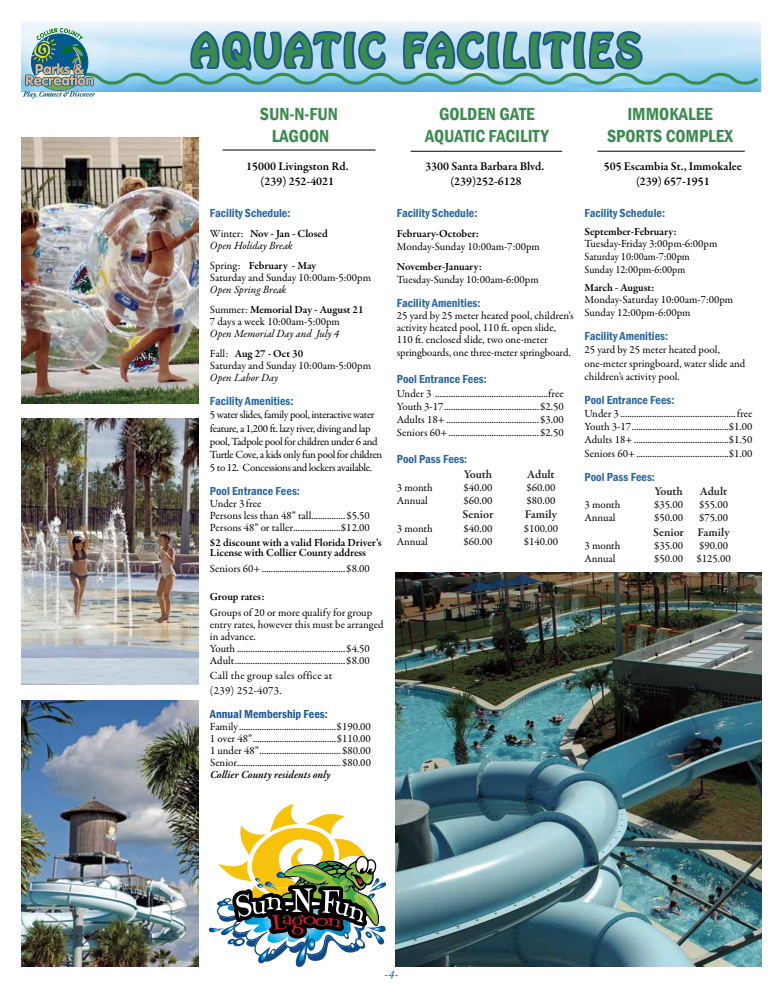
<style>
.page{position:relative;width:783px;height:990px;background:#fff}
.page>*{position:absolute;margin:0;border:0;box-sizing:border-box;transform-origin:0 0}
.t1{font:40px "Hobo Std";letter-spacing:.08em;color:#3a8c4e}
.t2{font:600 condensed 18px/21.6px "Franklin Gothic";color:#3a8c4e;text-align:center}
.t3{font:600 condensed 12px "Franklin Gothic";color:#2c68a3}
.t4{font:600 12px/14.4px "Garamond Premr Pro";color:#000;text-align:center}
.t5{font:600 12px "Garamond Premr Pro";letter-spacing:-.005em;color:#222324}
.t6{font:600 condensed 12px "Franklin Gothic";color:#1d5794}
.t7{font:italic 12px "Garamond Premr Pro";color:#00598f}
.t8{font:11px/12px "Garamond Premr Pro";letter-spacing:-.005em;color:#000}
.t9{font:11px/13.2px "Garamond Premr Pro";letter-spacing:-.03em;color:#000}
.t10{font:600 11px/20px "Garamond Premr Pro";letter-spacing:-.005em;color:#000}
.t11{font:italic 11px/12px "Garamond Premr Pro";color:#000}
.t12{font:11px/15px "Garamond Premr Pro";letter-spacing:.02em;color:#000}
.t13{font:italic 600 11px "Garamond Premr Pro";letter-spacing:-.005em;color:#000}
.s1{font-style:normal}
.s2{font-weight:600;font-style:normal}
.s3{font-weight:600}
.s4{font-weight:400;font-style:italic}
.s5{font-weight:400}
</style>
<div class="page">
<svg style="left:23px;top:28px;width:738px;height:71px;background:#92bed5"></svg>
<hr style="left:597px;top:151px;width:148px;height:1px;background:#000">
<hr style="left:411px;top:151px;width:151px;height:1px;background:#000">
<hr style="left:223px;top:150px;width:153px;height:1px;background:#000">
<img style="left:396px;top:573px;width:365px;height:393px">
<img style="left:22px;top:701px;width:177px;height:266px">
<img style="left:22px;top:418px;width:177px;height:267px">
<img style="left:22px;top:137px;width:176px;height:266px">
<svg style="left:209px;top:804px;width:177px;height:163px"></svg>
<h1 class="t1" style="left:191px;top:23px;width:452px">AQUATIC FACILITIES</h1>
<h2 class="t2" style="left:272px;top:103px;width:48px;text-align:left;text-indent:-12px">Sun-n-fun<br>Lagoon</h2>
<p class="t4" style="left:246px;top:160px;width:104px">15000 Livingston Rd. (239) 252-4021</p>
<p class="t3" style="left:210px;top:205px;width:82px">Facility Schedule:</p>
<p class="t11" style="left:210px;top:228px;width:120px"><span class="s1">Winter:</span> <span class="s2">Nov - Jan - Closed<br></span>Open Holiday Break</p>
<p class="t8" style="left:210px;top:260px;width:163px">Spring: <span class="s3">February - May<br></span>Saturday and Sunday 10:00am-5:00pm</p>
<p class="t10" style="left:210px;top:280px;width:155px"><span class="s4">Open Spring Break<br></span><span class="s5">Summer:</span> Memorial Day - August 21</p>
<p class="t8" style="left:210px;top:316px;width:131px">7 days a week 10:00am-5:00pm</p>
<p class="t11" style="left:210px;top:324px;width:131px;line-height:20px">Open Memorial Day and July 4<br><span class="s1">Fall:</span> <span class="s2">Aug 27 - Oct 30</span></p>
<p class="t8" style="left:210px;top:360px;width:163px">Saturday and Sunday 10:00am-5:00pm</p>
<p class="t11" style="left:210px;top:372px;width:70px">Open Labor Day</p>
<p class="t3" style="left:210px;top:393px;width:85px">Facility Amenities:</p>
<p class="t9" style="left:210px;top:409px;width:174px">5 water slides, family pool, interactive water feature, a 1,200 ft. lazy river, diving and lap pool, Tadpole pool for children under 6 and Turtle Cove, a kids only fun pool for children 5 to 12. Concessions and lockers available.</p>
<p class="t3" style="left:210px;top:483px;width:91px">Pool Entrance Fees:</p>
<p class="t8" style="left:210px;top:498px;width:162px">Under 3 free<br>Persons less than 48” tall...............$5.50<br>Persons 48” or taller.....................$12.00</p>
<p class="t10" style="left:210px;top:538px;width:173px;line-height:10px">$2 discount with a valid Florida Driver’s<br>License with Collier County address</p>
<p class="t8" style="left:210px;top:563px;width:162px">Seniors 60+.....................................$8.00</p>
<p class="t10" style="left:210px;top:587px;width:56px">Group rates:</p>
<p class="t8" style="left:210px;top:607px;width:175px">Groups of 20 or more qualify for group entry rates, however this must be arranged in advance.<br>Youth ................................................$4.50<br>Adult.................................................$8.00</p>
<p class="t12" style="left:210px;top:669px;width:124px">Call the group sales office at (239) 252-4073.</p>
<p class="t6" style="left:210px;top:706px;width:119px">Annual Membership Fees:</p>
<p class="t8" style="left:210px;top:721px;width:163px;text-align:justify">Family...........................................$190.00<br>1 over 48”.....................................$110.00<br>1 under 48”....................................$80.00<br>Senior..............................................$80.00</p>
<p class="t13" style="left:210px;top:768px;width:122px">Collier County residents only</p>
<h2 class="t2" style="left:425px;top:103px;width:125px">GOLDEN GATE<br>AQUATIC FACILITY</h2>
<p class="t4" style="left:425px;top:160px;width:121px">3300 Santa Barbara Blvd. (239)252-6128</p>
<p class="t3" style="left:397px;top:205px;width:82px">Facility Schedule:</p>
<p class="t10" style="left:397px;top:224px;width:84px">February-October:</p>
<p class="t8" style="left:397px;top:241px;width:144px">Monday-Sunday 10:00am-7:00pm</p>
<p class="t10" style="left:397px;top:257px;width:87px">November-January:</p>
<p class="t8" style="left:397px;top:274px;width:143px">Tuesday-Sunday 10:00am-6:00pm</p>
<p class="t3" style="left:397px;top:295px;width:85px">Facility Amenities:</p>
<p class="t8" style="left:397px;top:310px;width:178px">25 yard by 25 meter heated pool, children’s activity heated pool, 110 ft. open slide,<br>110 ft. enclosed slide, two one-meter</p>
<p class="t8" style="left:397px;top:347px;width:175px">springboards, one three-meter springboard.</p>
<p class="t3" style="left:397px;top:371px;width:91px">Pool Entrance Fees:</p>
<p class="t8" style="left:397px;top:387px;width:169px;line-height:13.2px;text-align:justify">Under 3 ..................................................free Youth 3-17..........................................$2.50<br>Adults 18+ .........................................$3.00<br>Seniors 60+........................................$2.50</p>
<p class="t3" style="left:397px;top:451px;width:72px">Pool Pass Fees:</p>
<p class="t5" style="left:464px;top:467px;width:30px">Youth</p>
<p class="t5" style="left:527px;top:467px;width:29px">Adult</p>
<p class="t8" style="left:397px;top:482px;width:37px">3 month</p>
<p class="t8" style="left:463px;top:482px;width:30px">$40.00</p>
<p class="t8" style="left:526px;top:482px;width:30px">$60.00</p>
<p class="t8" style="left:397px;top:495px;width:32px">Annual</p>
<p class="t8" style="left:463px;top:495px;width:30px">$60.00</p>
<p class="t8" style="left:526px;top:495px;width:30px">$80.00</p>
<p class="t5" style="left:462px;top:507px;width:32px">Senior</p>
<p class="t5" style="left:525px;top:507px;width:34px">Family</p>
<p class="t8" style="left:397px;top:522px;width:37px">3 month</p>
<p class="t8" style="left:463px;top:522px;width:30px">$40.00</p>
<p class="t8" style="left:524px;top:522px;width:36px">$100.00</p>
<p class="t8" style="left:397px;top:536px;width:32px">Annual</p>
<p class="t8" style="left:463px;top:536px;width:30px">$60.00</p>
<p class="t8" style="left:524px;top:536px;width:36px">$140.00</p>
<h2 class="t2" style="left:627px;top:103px;width:16px">Immokalee</h2>
<h2 class="t2" style="left:607px;top:125px;width:20px">Sports</h2>
<h2 class="t2" style="left:666px;top:125px;width:11px">comple</h2>
<h2 class="t2" style="left:725px;top:125px;width:10px">x</h2>
<p class="t4" style="left:604px;top:160px;width:140px">505 Escambia St., Immokalee (239) 657-1951</p>
<p class="t3" style="left:585px;top:205px;width:82px">Facility Schedule:</p>
<p class="t10" style="left:585px;top:222px;width:94px">September-February:</p>
<p class="t8" style="left:585px;top:238px;width:134px;line-height:13px">Tuesday-Friday 3:00pm-6:00pm<br>Saturday 10:00am-7:00pm<br>Sunday 12:00pm-6:00pm</p>
<p class="t10" style="left:585px;top:278px;width:72px">March - August:</p>
<p class="t8" style="left:585px;top:294px;width:150px;line-height:13px">Monday-Saturday 10:00am-7:00pm<br>Sunday 12:00pm-6:00pm</p>
<p class="t3" style="left:585px;top:328px;width:85px">Facility Amenities:</p>
<p class="t8" style="left:585px;top:344px;width:162px;line-height:13.2px">25 yard by 25 meter heated pool, one-meter springboard, water slide and children’s activity pool.</p>
<p class="t3" style="left:585px;top:392px;width:91px">Pool Entrance Fees:</p>
<p class="t8" style="left:585px;top:407px;width:170px;line-height:13.2px;text-align:justify">Under 3 ...................................................free Youth 3-17...........................................$1.00<br>Adults 18+ ..........................................$1.50<br>Seniors 60+.........................................$1.00</p>
<p class="t3" style="left:585px;top:469px;width:72px">Pool Pass Fees:</p>
<p class="t5" style="left:654px;top:484px;width:30px">Youth</p>
<p class="t5" style="left:700px;top:484px;width:29px">Adult</p>
<p class="t8" style="left:585px;top:499px;width:37px">3 month</p>
<p class="t8" style="left:654px;top:499px;width:30px">$35.00</p>
<p class="t8" style="left:699px;top:499px;width:30px">$55.00</p>
<p class="t8" style="left:585px;top:512px;width:32px">Annual</p>
<p class="t8" style="left:654px;top:512px;width:30px">$50.00</p>
<p class="t8" style="left:699px;top:512px;width:30px">$75.00</p>
<p class="t5" style="left:653px;top:525px;width:78px">Senior Family</p>
<p class="t8" style="left:585px;top:540px;width:37px">3 month</p>
<p class="t8" style="left:654px;top:540px;width:30px">$35.00</p>
<p class="t8" style="left:699px;top:540px;width:30px">$90.00</p>
<p class="t8" style="left:585px;top:553px;width:32px">Annual</p>
<p class="t8" style="left:654px;top:553px;width:78px">$50.00 $125.00</p>
<p class="t7" style="left:384px;top:966px;width:16px">-4-</p>
</div>
